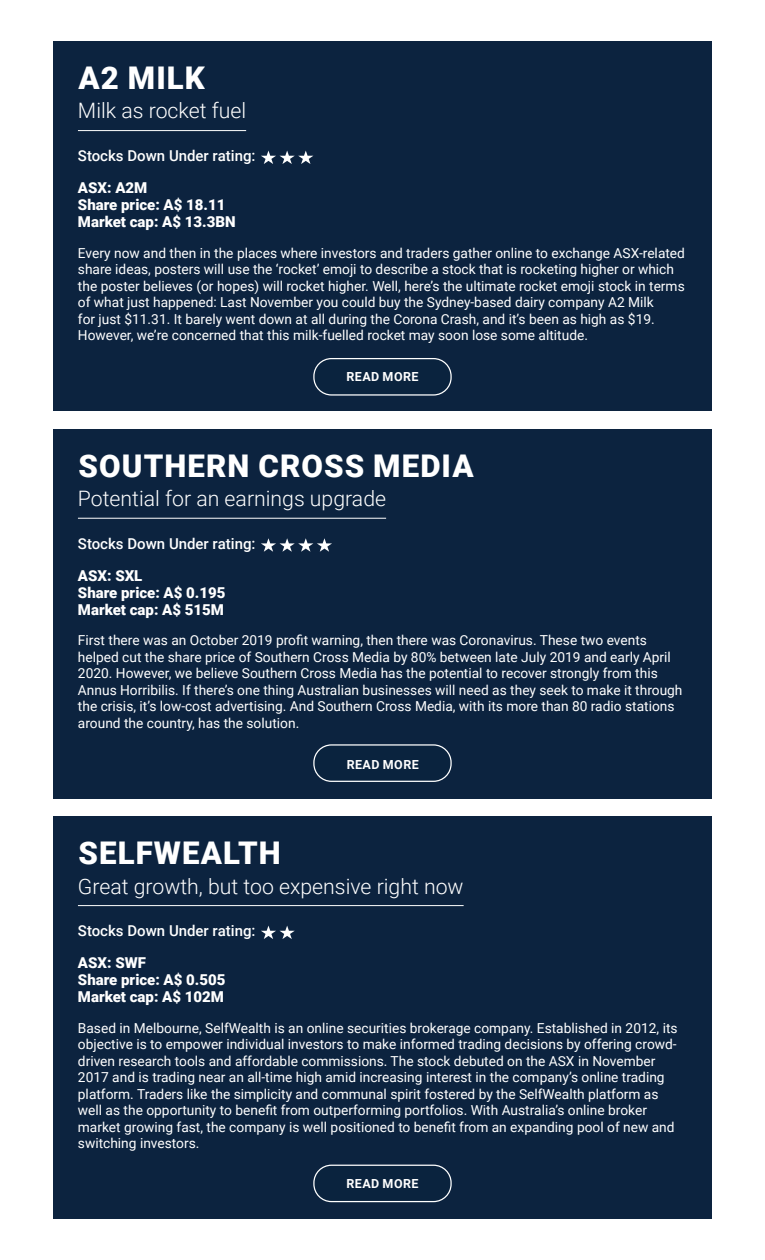
<style>
.page{position:relative;width:765px;height:1260px;background:#fff}
.page>*{position:absolute;margin:0;border:0;box-sizing:border-box;transform-origin:0 0}
.t1{font:900 31.25px "Roboto";letter-spacing:.035em;color:#fff}
.t2{font:300 21.25px "Roboto";color:#fff}
.t3{font:900 15px/16.9px "Roboto";color:#fff}
.t4{font:500 15px "Roboto";color:#fff}
.t5{font:13.75px/16.5px "Roboto";color:#fff}
.t6{font:700 12.5px "Roboto";letter-spacing:.035em;color:#fff}
</style>
<div class="page">
<div style="left:53px;top:41px;width:659px;height:370px;background:#0c233f"></div>
<hr style="left:78px;top:130px;width:168px;height:1px;background:#fff">
<svg style="left:261px;top:151px;width:52px;height:13px"></svg>
<div style="left:313px;top:358px;width:139px;height:38px;border:1px solid #fff;border-radius:18px"></div>
<div style="left:53px;top:429px;width:659px;height:370px;background:#0c233f"></div>
<hr style="left:78px;top:518px;width:308px;height:1px;background:#fff">
<svg style="left:261px;top:538px;width:71px;height:14px"></svg>
<div style="left:313px;top:744px;width:139px;height:38px;border:1px solid #fff;border-radius:18px"></div>
<div style="left:53px;top:816px;width:659px;height:403px;background:#0c233f"></div>
<hr style="left:78px;top:905px;width:386px;height:1px;background:#fff">
<svg style="left:261px;top:926px;width:34px;height:13px"></svg>
<div style="left:313px;top:1165px;width:139px;height:37px;border:1px solid #fff;border-radius:18px"></div>
<h1 class="t1" style="left:79px;top:56px;width:128px">A2 MILK</h1>
<h2 class="t2" style="left:78px;top:96px;width:170px">Milk as rocket fuel</h2>
<p class="t4" style="left:78px;top:145px;width:179px">Stocks Down Under rating:</p>
<p class="t3" style="left:78px;top:179px;width:159px">ASX: A2M<br>Share price: A$ 18.11<br>Market cap: A$ 13.3BN</p>
<p class="t5" style="left:78px;top:244px;width:609px">Every now and then in the places where investors and traders gather online to exchange ASX-related share ideas, posters will use the ‘rocket’ emoji to describe a stock that is rocketing higher or which the poster believes (or hopes) will rocket higher. Well, here’s the ultimate rocket emoji stock in terms of what just happened: Last November you could buy the Sydney-based dairy company A2 Milk<br>for just $11.31. It barely went down at all during the Corona Crash, and it’s been as high as $19.<br>However, we’re concerned that this milk-fuelled rocket may soon lose some altitude.</p>
<p class="t6" style="left:346px;top:368px;width:74px">READ MORE</p>
<h1 class="t1" style="left:79px;top:444px;width:397px">SOUTHERN CROSS MEDIA</h1>
<h2 class="t2" style="left:78px;top:484px;width:310px">Potential for an earnings upgrade</h2>
<p class="t4" style="left:78px;top:533px;width:179px">Stocks Down Under rating:</p>
<p class="t3" style="left:78px;top:566px;width:149px">ASX: SXL<br>Share price: A$ 0.195<br>Market cap: A$ 515M</p>
<p class="t5" style="left:78px;top:632px;width:606px">First there was an October 2019 profit warning, then there was Coronavirus. These two events helped cut the share price of Southern Cross Media by 80% between late July 2019 and early April 2020. However, we believe Southern Cross Media has the potential to recover strongly from this Annus Horribilis. If there’s one thing Australian businesses will need as they seek to make it through the crisis, it’s low-cost advertising. And Southern Cross Media, with its more than 80 radio stations around the country, has the solution.</p>
<p class="t6" style="left:347px;top:755px;width:74px">READ MORE</p>
<h1 class="t1" style="left:79px;top:831px;width:204px">SELFWEALTH</h1>
<h2 class="t2" style="left:78px;top:871px;width:387px">Great growth, but too expensive right now</h2>
<p class="t4" style="left:78px;top:920px;width:179px">Stocks Down Under rating:</p>
<p class="t3" style="left:78px;top:954px;width:149px">ASX: SWF<br>Share price: A$ 0.505<br>Market cap: A$ 102M</p>
<p class="t5" style="left:78px;top:1019px;width:601px">Based in Melbourne, SelfWealth is an online securities brokerage company. Established in 2012, its objective is to empower individual investors to make informed trading decisions by offering crowd&shy;driven research tools and affordable commissions. The stock debuted on the ASX in November 2017 and is trading near an all-time high amid increasing interest in the company’s online trading platform. Traders like the simplicity and communal spirit fostered by the SelfWealth platform as well as the opportunity to benefit from outperforming portfolios. With Australia’s online broker market growing fast, the company is well positioned to benefit from an expanding pool of new and switching investors.</p>
<p class="t6" style="left:346px;top:1175px;width:74px">READ MORE</p>
</div>
